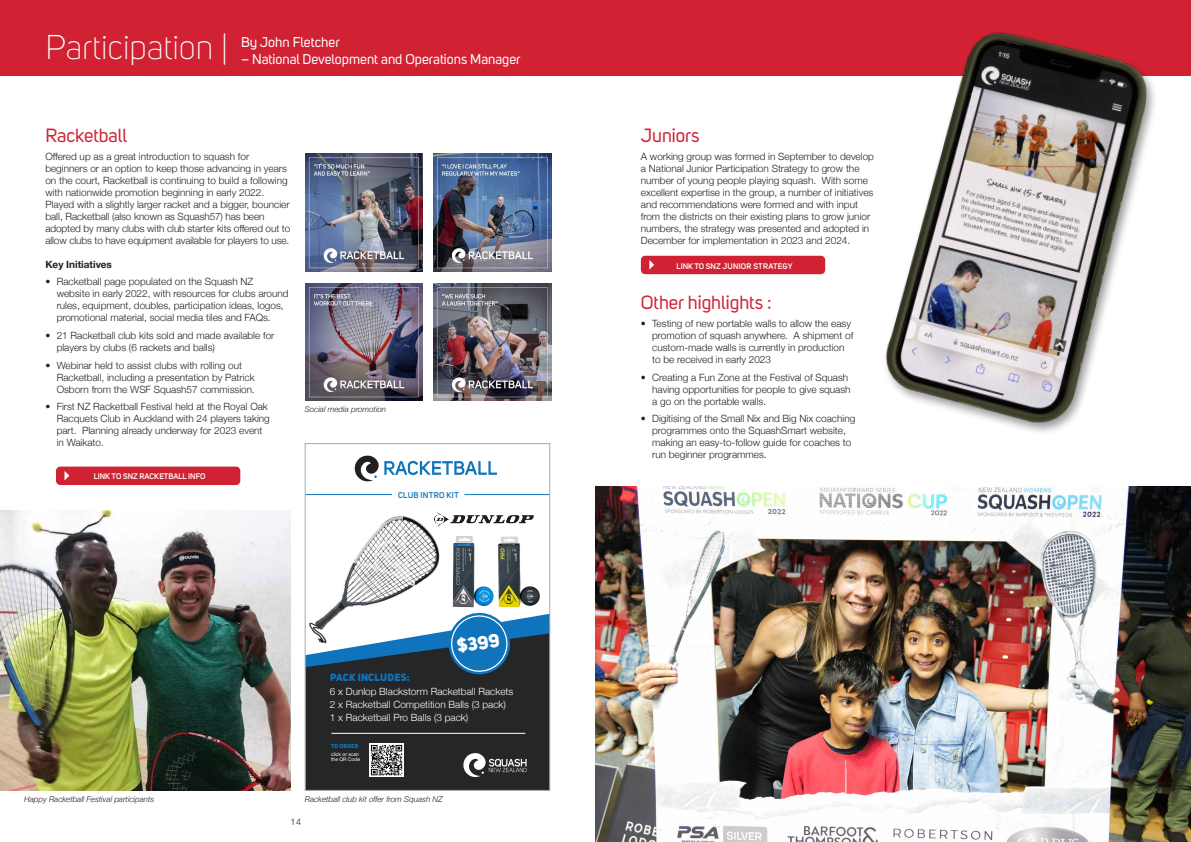
<style>
.page{position:relative;width:1191px;height:842px;background:#fff}
.page>*{position:absolute;margin:0;border:0;box-sizing:border-box;transform-origin:0 0}
.t1{font:300 34px "Uni Sans";color:#fff}
.t2{font:19px "Uni Sans";color:#d12233}
.t3{font:18.8px "Uni Sans Heavy CAPS";color:#fff}
.t4{font:14px "Uni Sans";color:#fff}
.t5{font:10.4px "Uni Sans Heavy CAPS";letter-spacing:.02em;color:#1074bc}
.t6{font:300 10px/12px "Helvetica Neue";color:#231f20}
.t7{font:300 10px/12.8px "Helvetica Neue";color:#fff}
.t8{font:700 10px "Helvetica Neue";color:#231f20}
.t9{font:300 9.1px "Helvetica Neue";color:#231f20}
.t10{font:600 8.3px "Uni Sans";letter-spacing:.03em;color:#1074bc}
.t11{font:italic 300 8px "Helvetica Neue";color:#231f20}
.t12{font:600 8px "Uni Sans";color:#fff}
.t13{font:600 8px "Uni Sans";letter-spacing:.025em;color:#fff}
.t14{font:5.8px "Uni Sans Heavy CAPS";letter-spacing:.02em;color:#1074bc}
.t15{font:5px/5.4px "Helvetica Neue";color:#fff}
</style>
<div class="page">
<img style="left:0;top:510px;width:291px;height:280px">
<div style="left:0;top:0;width:1191px;height:75px;background:#d12233"></div>
<img style="left:595px;top:486px;width:596px;height:356px">
<img style="left:329px;top:516px;width:111px;height:96px">
<div style="left:307px;top:675px;width:241px;height:114px;background:#242628"></div>
<img style="left:498px;top:536px;width:42px;height:72px">
<img style="left:452px;top:536px;width:42px;height:72px">
<svg style="left:307px;top:612px;width:241px;height:63px"></svg>
<img style="left:435px;top:512px;width:99px;height:16px">
<svg style="left:463px;top:753px;width:63px;height:24px"></svg>
<img style="left:370px;top:743px;width:33px;height:34px">
<hr style="left:331px;top:733px;width:194px;height:1px;background:#fff">
<svg style="left:354px;top:455px;width:143px;height:27px"></svg>
<hr style="left:464px;top:494px;width:86px;height:1px;background:#1074bc">
<hr style="left:305px;top:494px;width:87px;height:1px;background:#1074bc">
<div style="left:305px;top:443px;width:245px;height:348px;border:1px solid #a8a9ad"></div>
<img style="left:305px;top:154px;width:117px;height:117px">
<img style="left:305px;top:283px;width:117px;height:118px">
<img style="left:434px;top:283px;width:117px;height:118px">
<img style="left:434px;top:154px;width:117px;height:117px">
<div style="left:56px;top:467px;width:184px;height:18px;background:#d12233;border-radius:4px"></div>
<svg style="left:64px;top:471px;width:5px;height:9px"></svg>
<div style="left:641px;top:256px;width:184px;height:18px;background:#d12233;border-radius:4px"></div>
<svg style="left:649px;top:260px;width:5px;height:10px"></svg>
<img style="left:845px;top:32px;width:346px;height:401px">
<p class="t1" style="left:45px;top:27px;width:184px">Participation |</p>
<p class="t4" style="left:241px;top:34px;width:100px">By John Fletcher</p>
<p class="t4" style="left:241px;top:51px;width:281px">– National Development and Operations Manager</p>
<p class="t2" style="left:45px;top:124px;width:83px">Racketball</p>
<p class="t6" style="left:45px;top:149px;width:246px">Offered up as a great introduction to squash for beginners or an option to keep those advancing in years on the court, Racketball is continuing to build a following with nationwide promotion beginning in early 2022.<br>Played with a slightly larger racket and a bigger, bouncier ball, Racketball (also known as Squash57) has been adopted by many clubs with club starter kits offered out to allow clubs to have equipment available for players to use.</p>
<p class="t8" style="left:45px;top:256px;width:68px">Key Initiatives</p>
<p class="t6" style="left:57px;top:275px;width:233px;text-indent:-11px">• Racketball page populated on the Squash NZ website in early 2022, with resources for clubs around rules, equipment, doubles, participation ideas, logos, promotional material, social media tiles and FAQs.</p>
<p class="t6" style="left:57px;top:329px;width:219px;text-indent:-11px">• 21 Racketball club kits sold and made available for players by clubs (6 rackets and balls)</p>
<p class="t6" style="left:57px;top:358px;width:200px;text-indent:-11px">• Webinar held to assist clubs with rolling out<br>Racketball, including a presentation by Patrick<br>Osborn from the WSF Squash57 commission.</p>
<p class="t6" style="left:57px;top:400px;width:215px;text-indent:-11px">• First NZ Racketball Festival held at the Royal Oak Racquets Club in Auckland with 24 players taking part. Planning already underway for 2023 event in Waikato.</p>
<p class="t12" style="left:94px;top:472px;width:113px">LINK TO SNZ RACKETBALL INFO</p>
<p class="t11" style="left:305px;top:403px;width:83px">Social media promotion</p>
<p class="t10" style="left:398px;top:490px;width:62px">CLUB INTRO KIT</p>
<p class="t3" style="left:455px;top:634px;width:44px;rotate:-8deg">$399</p>
<p class="t5" style="left:330px;top:671px;width:81px">PACK INCLUDES:</p>
<p class="t7" style="left:330px;top:684px;width:185px">6 x Dunlop Blackstorm Racketball Rackets<br>2 x Racketball Competition Balls (3 pack)<br>1 x Racketball Pro Balls (3 pack)</p>
<p class="t14" style="left:331px;top:742px;width:29px">TO ORDER</p>
<p class="t15" style="left:331px;top:751px;width:30px">click or scan the QR Code</p>
<p class="t11" style="left:24px;top:793px;width:132px">Happy Racketball Festival participants</p>
<p class="t11" style="left:305px;top:793px;width:139px">Racketball club kit offer from Squash NZ</p>
<p class="t9" style="left:290px;top:814px;width:12px">14</p>
<p class="t2" style="left:641px;top:124px;width:60px">Juniors</p>
<p class="t6" style="left:641px;top:149px;width:235px">A working group was formed in September to develop a National Junior Participation Strategy to grow the number of young people playing squash. With some excellent expertise in the group, a number of initiatives and recommendations were formed and with input from the districts on their existing plans to grow junior numbers, the strategy was presented and adopted in December for implementation in 2023 and 2024.</p>
<p class="t13" style="left:676px;top:261px;width:117px">LINK TO SNZ JUNIOR STRATEGY</p>
<p class="t2" style="left:641px;top:292px;width:132px">Other highlights :</p>
<p class="t6" style="left:652px;top:317px;width:202px;text-indent:-11px">• Testing of new portable walls to allow the easy promotion of squash anywhere. A shipment of custom-made walls is currently in production to be received in early 2023</p>
<p class="t6" style="left:652px;top:370px;width:200px;text-indent:-11px">• Creating a Fun Zone at the Festival of Squash having opportunities for people to give squash a go on the portable walls.</p>
<p class="t6" style="left:652px;top:412px;width:204px;text-indent:-11px">• Digitising of the Small Nix and Big Nix coaching programmes onto the SquashSmart website, making an easy-to-follow guide for coaches to run beginner programmes.</p>
</div>
